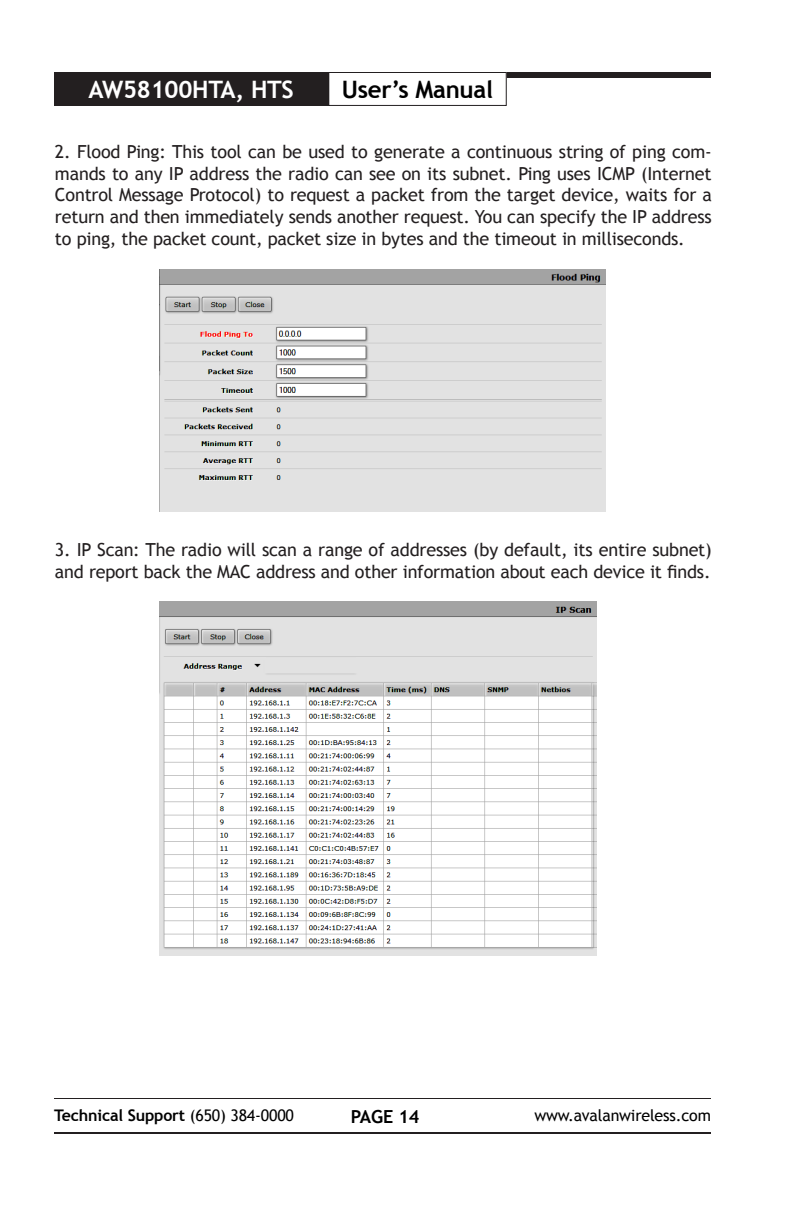
<style>
.page{position:relative;width:792px;height:1224px;background:#fff}
.page>*{position:absolute;margin:0;border:0;box-sizing:border-box;transform-origin:0 0}
.t1{font:700 24px "Trebuchet MS";letter-spacing:-.01em;color:#fff}
.t2{font:700 24px "Trebuchet MS";letter-spacing:-.01em;color:#000}
.t3{font:18px/21.6px "Trebuchet MS";letter-spacing:-.01em;color:#231f20;text-align:justify}
.t4{font:700 18px "Trebuchet MS";letter-spacing:-.01em;color:#000}
.t5{font:700 16px "Trebuchet MS";letter-spacing:-.01em;color:#000}
.t6{font:16px "Trebuchet MS";letter-spacing:-.01em;color:#000}
.s1{font-weight:400}
</style>
<div class="page">
<div style="left:507px;top:72px;width:204px;height:6px;background:#231f20"></div>
<div style="left:54px;top:72px;width:274px;height:34px;background:#231f20"></div>
<div style="left:328px;top:72px;width:179px;height:34px;border:1px solid #231f20"></div>
<hr style="left:54px;top:1098px;width:657px;height:1px;background:#231f20">
<hr style="left:54px;top:1132px;width:657px;height:2px;background:#231f20">
<img style="left:160px;top:269px;width:445px;height:242px">
<img style="left:160px;top:601px;width:437px;height:354px">
<h1 class="t1" style="left:88px;top:74px;width:207px">AW58100HTA, HTS</h1>
<h1 class="t2" style="left:342px;top:74px;width:153px">User’s Manual</h1>
<p class="t3" style="left:55px;top:141px;width:658px">2. Flood Ping: This tool can be used to generate a continuous string of ping com&shy;mands to any IP address the radio can see on its subnet. Ping uses ICMP (Internet Control Message Protocol) to request a packet from the target device, waits for a return and then immediately sends another request. You can specify the IP address to ping, the packet count, packet size in bytes and the timeout in milliseconds.</p>
<p class="t3" style="left:55px;top:539px;width:658px">3. IP Scan: The radio will scan a range of addresses (by default, its entire subnet) and report back the MAC address and other information about each device it finds.</p>
<p class="t5" style="left:54px;top:1106px;width:241px">Technical Support <span class="s1">(650) 384-0000</span></p>
<p class="t4" style="left:351px;top:1105px;width:70px">PAGE 14</p>
<p class="t6" style="left:534px;top:1106px;width:178px">www.avalanwireless.com</p>
</div>
